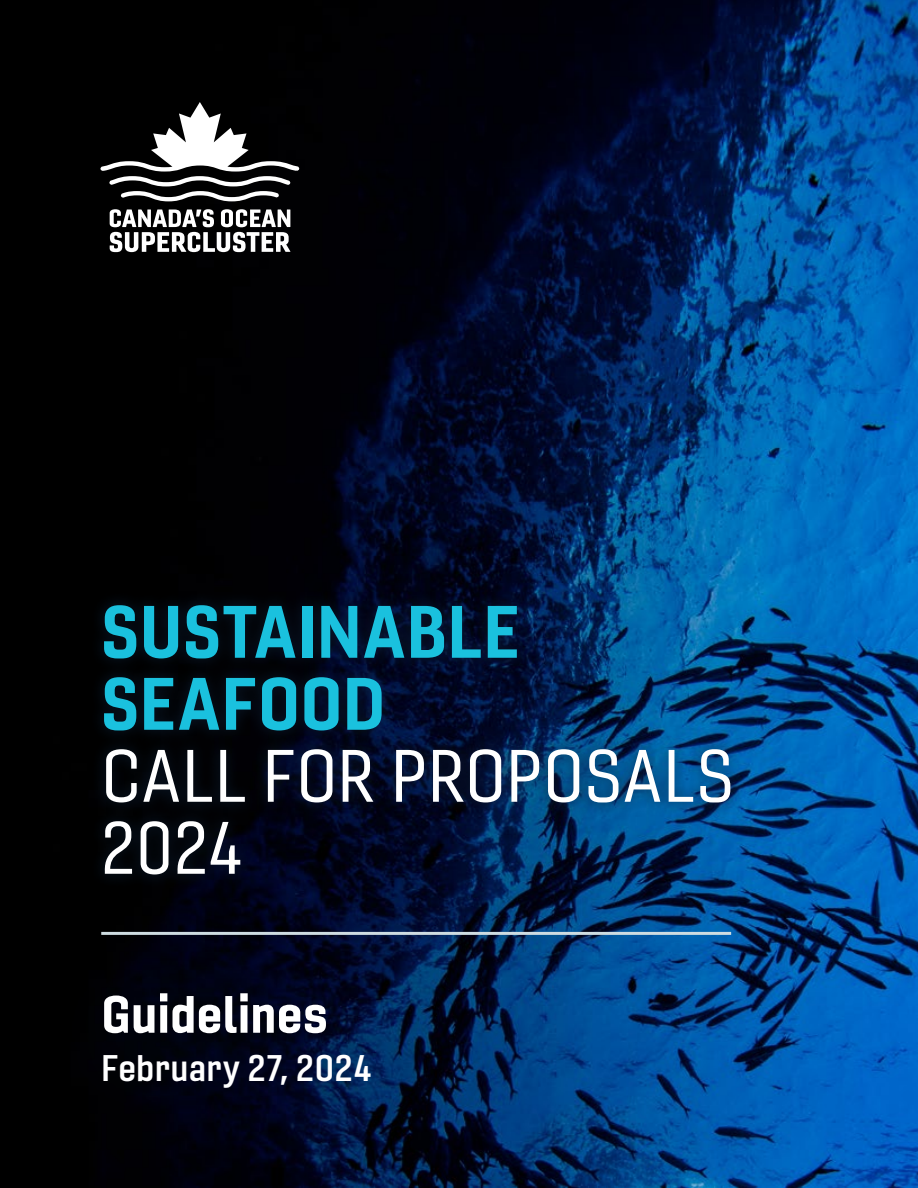
<style>
.page{position:relative;width:918px;height:1188px;background:#fff}
.page>*{position:absolute;margin:0;border:0;box-sizing:border-box;transform-origin:0 0}
.t1{font:72px/72px "Gineso Nor Reg";letter-spacing:.015em;color:#fff}
.t2{font:72px/72px "Gineso Nor Bol";letter-spacing:.015em;color:#1ac1de}
.t3{font:51px "Gineso Nor Bol";letter-spacing:.005em;color:#fff}
.t4{font:36px "Gineso Nor Dem";letter-spacing:.02em;color:#fff}
</style>
<div class="page">
<img style="left:0;top:0;width:918px;height:1188px">
<div style="left:89px;top:591px;width:656px;height:299px;background:#0c223b;opacity:.59"></div>
<div style="left:31px;top:924px;width:406px;height:232px;background:#0c223b;opacity:.35"></div>
<hr style="left:101px;top:932px;width:630px;height:3px;background:#cedce1">
<svg style="left:110px;top:209px;width:180px;height:43px"></svg>
<svg style="left:100px;top:102px;width:199px;height:99px"></svg>
<p class="t2" style="left:101px;top:595px;width:420px">SUSTAINABLE<br>SEAFOOD</p>
<p class="t1" style="left:101px;top:740px;width:634px">CALL FOR PROPOSALS<br>2024</p>
<p class="t3" style="left:101px;top:981px;width:228px">Guidelines</p>
<p class="t4" style="left:101px;top:1045px;width:272px">February 27, 2024</p>
</div>
